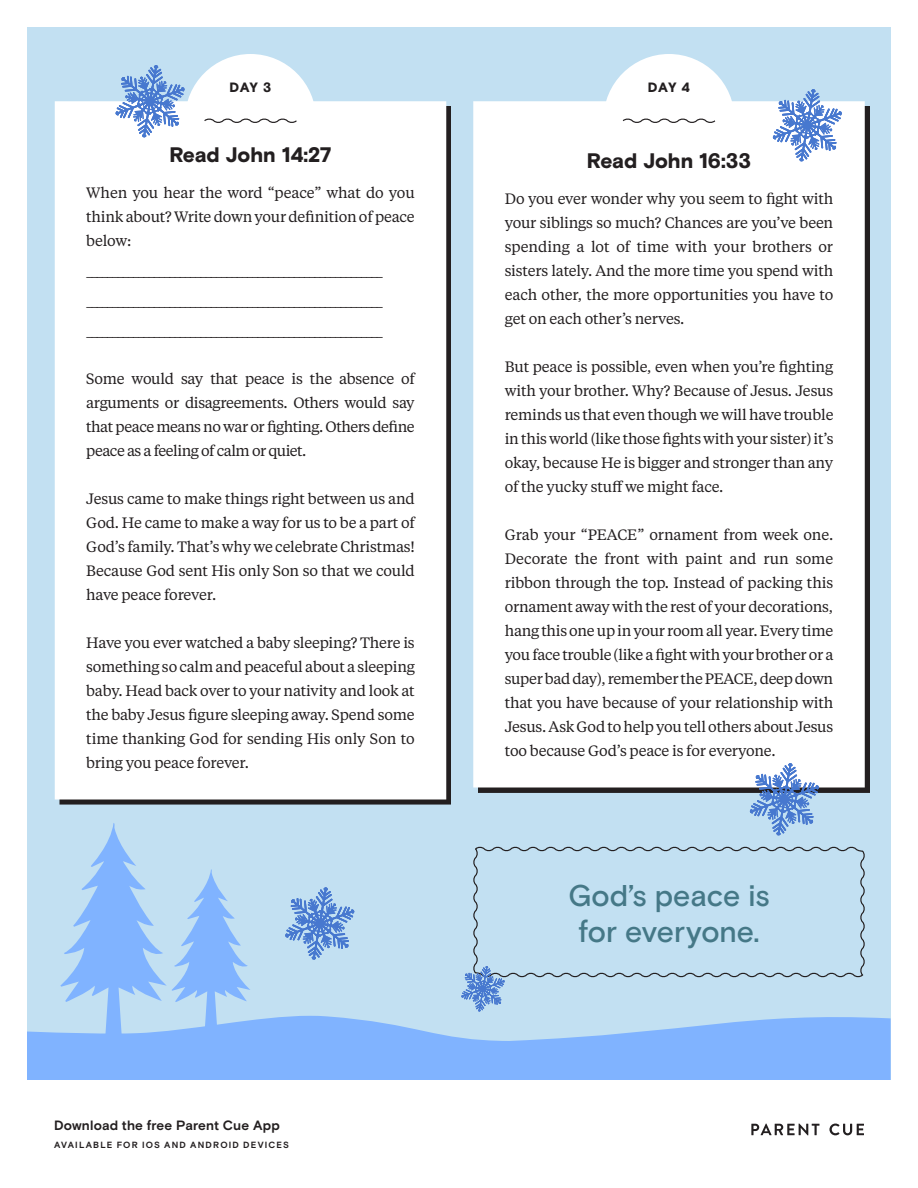
<style>
.page{position:relative;width:918px;height:1188px;background:#fff}
.page>*{position:absolute;margin:0;border:0;box-sizing:border-box;transform-origin:0 0}
.Bottom_Line{font:500 30px "Basis Grotesque";letter-spacing:-.005em;color:#457887}
.Daily_Scripture{font:900 21px "Basis Grotesque";color:#231f20}
.Body_Copy{font:15px/24px "Tiempos Text";letter-spacing:-.015em;color:#231f20;text-align:justify}
.t1{font:700 13.5px "Basis Grotesque";letter-spacing:.01em;color:#231f20}
.Day{font:900 13.5px "Basis Grotesque";letter-spacing:.015em;color:#231f20}
.t2{font:700 9px "Basis Grotesque";letter-spacing:.135em;color:#231f20}
</style>
<div class="page">
<div style="left:27px;top:27px;width:864px;height:1053px;background:#c2e0f2"></div>
<svg style="left:27px;top:1015px;width:864px;height:65px;fill:#80b3ff"></svg>
<div style="left:64px;top:110px;width:373px;height:680px;background:#fff"></div>
<div style="left:55px;top:101px;width:391px;height:699px;border:18px solid #fff"></div>
<div style="left:482px;top:110px;width:374px;height:668px;background:#fff"></div>
<div style="left:473px;top:101px;width:392px;height:687px;border:18px solid #fff"></div>
<svg style="left:595px;top:54px;width:149px;height:69px"></svg>
<svg style="left:473px;top:846px;width:392px;height:132px"></svg>
<svg style="left:773px;top:89px;width:69px;height:72px"></svg>
<svg style="left:783px;top:101px;width:20px;height:25px"></svg>
<svg style="left:750px;top:763px;width:69px;height:72px"></svg>
<svg style="left:760px;top:775px;width:20px;height:25px"></svg>
<svg style="left:116px;top:54px;width:209px;height:84px"></svg>
<svg style="left:125px;top:77px;width:21px;height:25px"></svg>
<svg style="left:285px;top:887px;width:69px;height:73px"></svg>
<svg style="left:295px;top:899px;width:21px;height:25px"></svg>
<svg style="left:461px;top:966px;width:44px;height:46px"></svg>
<svg style="left:468px;top:973px;width:6px;height:26px"></svg>
<svg style="left:60px;top:823px;width:191px;height:218px"></svg>
<svg style="left:751px;top:1124px;width:68px;height:11px"></svg>
<svg style="left:829px;top:1124px;width:35px;height:11px"></svg>
<p class="Day" style="left:230px;top:79px;width:43px">DAY 3</p>
<p class="Daily_Scripture" style="left:169px;top:142px;width:164px">Read John 14:27</p>
<p class="Body_Copy" style="left:86px;top:180px;width:330px">When you hear the word “peace” what do you think about? Write down your definition of peace below:</p>
<p class="Body_Copy" style="left:86px;top:258px;width:298px">_________________________________________________________</p>
<p class="Body_Copy" style="left:86px;top:288px;width:298px">_________________________________________________________</p>
<p class="Body_Copy" style="left:86px;top:318px;width:298px">_________________________________________________________</p>
<p class="Body_Copy" style="left:86px;top:366px;width:330px">Some would say that peace is the absence of arguments or disagreements. Others would say that peace means no war or fighting. Others define peace as a feeling of calm or quiet.</p>
<p class="Body_Copy" style="left:86px;top:486px;width:330px">Jesus came to make things right between us and God. He came to make a way for us to be a part of God’s family. That’s why we celebrate Christmas!<br>Because God sent His only Son so that we could have peace forever.</p>
<p class="Body_Copy" style="left:86px;top:630px;width:330px">Have you ever watched a baby sleeping? There is something so calm and peaceful about a sleeping baby. Head back over to your nativity and look at the baby Jesus figure sleeping away. Spend some time thanking God for sending His only Son to bring you peace forever.</p>
<p class="t1" style="left:54px;top:1117px;width:227px">Download the free Parent Cue App</p>
<p class="t2" style="left:54px;top:1140px;width:237px">AVAILABLE FOR IOS AND ANDROID DEVICES</p>
<p class="Day" style="left:648px;top:79px;width:44px">DAY 4</p>
<p class="Daily_Scripture" style="left:587px;top:148px;width:166px">Read John 16:33</p>
<p class="Body_Copy" style="left:505px;top:186px;width:330px">Do you ever wonder why you seem to fight with your siblings so much? Chances are you’ve been spending a lot of time with your brothers or sisters lately. And the more time you spend with each other, the more opportunities you have to get on each other’s nerves.</p>
<p class="Body_Copy" style="left:505px;top:354px;width:330px">But peace is possible, even when you’re fighting with your brother. Why? Because of Jesus. Jesus reminds us that even though we will have trouble in this world (like those fights with your sister) it’s okay, because He is bigger and stronger than any of the yucky stuff we might face.</p>
<p class="Body_Copy" style="left:505px;top:522px;width:330px">Grab your “PEACE” ornament from week one.<br>Decorate the front with paint and run some ribbon through the top. Instead of packing this ornament away with the rest of your decorations, hang this one up in your room all year. Every time you face trouble (like a fight with your brother or a super bad day), remember the PEACE, deep down that you have because of your relationship with Jesus. Ask God to help you tell others about Jesus too because God’s peace is for everyone.</p>
<p class="Bottom_Line" style="left:568px;top:878px;width:203px">God’s peace is</p>
<p class="Bottom_Line" style="left:579px;top:914px;width:182px">for everyone.</p>
</div>
